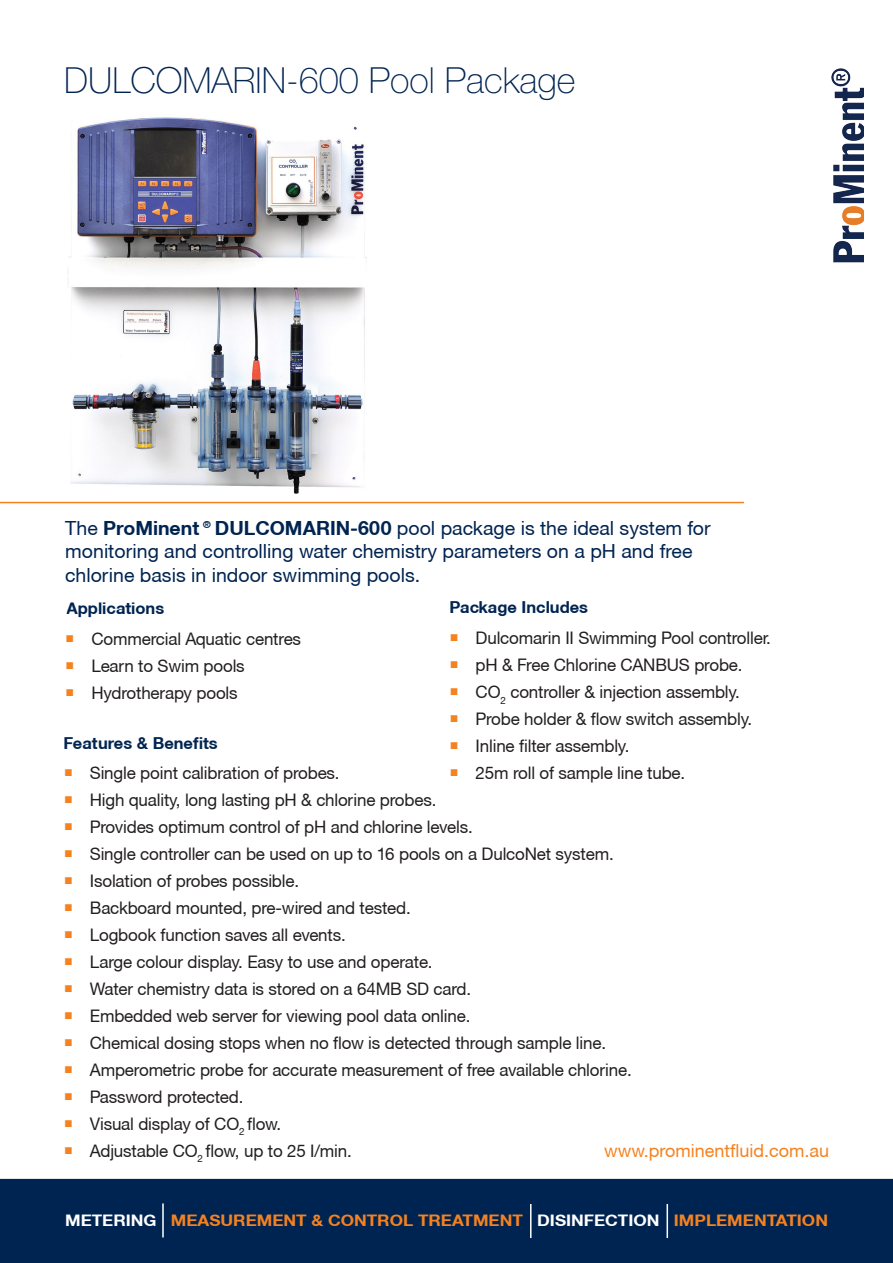
<style>
.page{position:relative;width:893px;height:1263px;background:#fff}
.page>*{position:absolute;margin:0;border:0;box-sizing:border-box;transform-origin:0 0}
.t1{font:100 36px "Helvetica Neue";color:#002451}
.t2{font:19.5px/23.4px "Helvetica Neue CE";color:#002451}
.t3{font:18px "Helvetica Neue CE";color:#f58220}
.t4{font:17.4px "Helvetica Neue CE";letter-spacing:-.01em;color:#231f20}
.t5{font:700 16.5px "Helvetica Neue CE";color:#002451}
.t6{font:700 15.9px "Helvetica Neue CE";color:#f58220;scale:1.08 1}
.s1{font-weight:700}
.s2{color:#f58220}
.s3{color:#fff}
</style>
<div class="page">
<img style="left:831px;top:68px;width:32px;height:195px">
<hr style="left:0;top:502px;width:744px;height:1px;background:#f58220">
<img style="left:67px;top:117px;width:300px;height:377px">
<div style="left:0;top:1179px;width:893px;height:83px;background:#002451"></div>
<div style="left:0;top:1179px;width:893px;height:84px;border:1px solid #002451"></div>
<hr style="left:162px;top:1203px;width:2px;height:34px;background:#fff">
<hr style="left:530px;top:1204px;width:1px;height:34px;background:#fff">
<hr style="left:666px;top:1204px;width:2px;height:34px;background:#fff">
<p class="t1" style="left:64px;top:59px;width:513px">DULCOMARIN-600 Pool Package</p>
<p class="t2" style="left:65px;top:516px;width:647px">The <span class="s1">ProMinent®DULCOMARIN-600</span> pool package is the ideal system for monitoring and controlling water chemistry parameters on a pH and free chlorine basis in indoor swimming pools.</p>
<p class="t5" style="left:67px;top:598px;width:99px">Applications</p>
<p class="t4" style="left:65px;top:629px;width:237px"><span class="s2">○</span> Commercial Aquatic centres</p>
<p class="t4" style="left:65px;top:656px;width:181px"><span class="s2">○</span> Learn to Swim pools</p>
<p class="t4" style="left:65px;top:683px;width:174px"><span class="s2">○</span> Hydrotherapy pools</p>
<p class="t5" style="left:450px;top:596px;width:140px">Package Includes</p>
<p class="t4" style="left:450px;top:627px;width:323px"><span class="s2">○</span> Dulcomarin II Swimming Pool controller.</p>
<p class="t4" style="left:450px;top:654px;width:295px"><span class="s2">○</span> pH &amp; Free Chlorine CANBUS probe.</p>
<p class="t4" style="left:450px;top:681px;width:292px"><span class="s2">○</span> CO<sub>2</sub> controller &amp; injection assembly.</p>
<p class="t4" style="left:450px;top:708px;width:304px"><span class="s2">○</span> Probe holder &amp; flow switch assembly.</p>
<p class="t4" style="left:450px;top:735px;width:181px"><span class="s2">○</span> Inline filter assembly.</p>
<p class="t4" style="left:450px;top:762px;width:237px"><span class="s2">○</span> 25m roll of sample line tube.</p>
<p class="t5" style="left:64px;top:733px;width:156px">Features &amp; Benefits</p>
<p class="t4" style="left:64px;top:762px;width:277px"><span class="s2">○</span> Single point calibration of probes.</p>
<p class="t4" style="left:64px;top:789px;width:374px"><span class="s2">○</span> High quality, long lasting pH &amp; chlorine probes.</p>
<p class="t4" style="left:64px;top:816px;width:410px"><span class="s2">○</span> Provides optimum control of pH and chlorine levels.</p>
<p class="t4" style="left:64px;top:843px;width:551px"><span class="s2">○</span> Single controller can be used on up to 16 pools on a DulcoNet system.</p>
<p class="t4" style="left:64px;top:870px;width:237px"><span class="s2">○</span> Isolation of probes possible.</p>
<p class="t4" style="left:64px;top:897px;width:349px"><span class="s2">○</span> Backboard mounted, pre-wired and tested.</p>
<p class="t4" style="left:64px;top:924px;width:284px"><span class="s2">○</span> Logbook function saves all events.</p>
<p class="t4" style="left:64px;top:951px;width:370px"><span class="s2">○</span> Large colour display. Easy to use and operate.</p>
<p class="t4" style="left:64px;top:978px;width:409px"><span class="s2">○</span> Water chemistry data is stored on a 64MB SD card.</p>
<p class="t4" style="left:64px;top:1005px;width:408px"><span class="s2">○</span> Embedded web server for viewing pool data online.</p>
<p class="t4" style="left:64px;top:1032px;width:544px"><span class="s2">○</span> Chemical dosing stops when no flow is detected through sample line.</p>
<p class="t4" style="left:64px;top:1059px;width:570px"><span class="s2">○</span> Amperometric probe for accurate measurement of free available chlorine.</p>
<p class="t4" style="left:64px;top:1086px;width:181px"><span class="s2">○</span> Password protected.</p>
<p class="t4" style="left:64px;top:1113px;width:219px"><span class="s2">○</span> Visual display of CO<sub>2</sub> flow.</p>
<p class="t4" style="left:64px;top:1140px;width:290px"><span class="s2">○</span> Adjustable CO<sub>2</sub> flow, up to 25 I/min.</p>
<p class="t3" style="left:604px;top:1140px;width:226px">www.prominentfluid.com.au</p>
<p class="t6" style="left:65px;top:1210px;width:708px"><span class="s3">METERING</span> MEASUREMENT &amp; CONTROL TREATMENT <span class="s3">DISINFECTION</span> IMPLEMENTATION</p>
</div>
